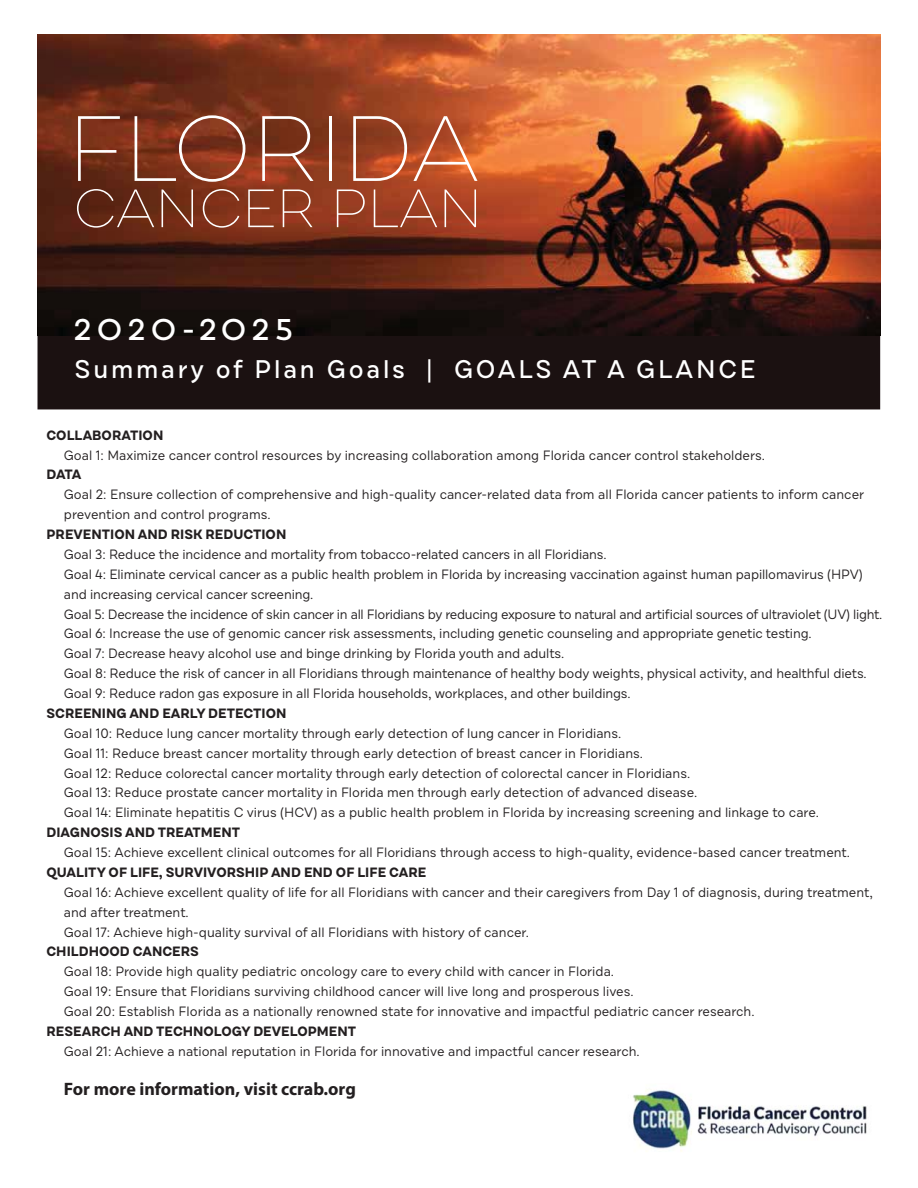
<style>
.page{position:relative;width:918px;height:1188px;background:#fff}
.page>*{position:absolute;margin:0;border:0;box-sizing:border-box;transform-origin:0 0}
.t1{font:100 92.55px "Draft A";letter-spacing:-.02em;color:#fff}
.t2{font:100 53.85px "Draft A";letter-spacing:-.02em;color:#fff}
.t3{font:500 30px "Draft A";letter-spacing:.17em;color:#fff}
.t4{font:500 25.5px "Draft C";letter-spacing:.11em;color:#fff}
.t5{font:700 18px "Myriad Pro";color:#231f20}
.t6{font:13.5px/19.8px "Draft C";color:#231f20}
.t7{font:700 13.5px "Draft C";color:#231f20}
</style>
<div class="page">
<div style="left:38px;top:322px;width:841px;height:87px;background:#1b1111"></div>
<img style="left:38px;top:35px;width:842px;height:300px">
<img style="left:633px;top:1089px;width:234px;height:63px">
<h1 class="t1" style="left:66px;top:95px;width:415px">FLORIDA</h1>
<h2 class="t2" style="left:73px;top:177px;width:411px">CANCER PLAN</h2>
<h3 class="t3" style="left:74px;top:312px;width:221px">2O2O-2O25</h3>
<h3 class="t4" style="left:75px;top:354px;width:683px">Summary of Plan Goals | GOALS AT A GLANCE</h3>
<p class="t7" style="left:46px;top:427px;width:118px">COLLABORATION</p>
<p class="t6" style="left:64px;top:446px;width:703px">Goal 1: Maximize cancer control resources by increasing collaboration among Florida cancer control stakeholders.</p>
<p class="t7" style="left:46px;top:467px;width:37px">DATA</p>
<p class="t6" style="left:64px;top:486px;width:802px">Goal 2: Ensure collection of comprehensive and high-quality cancer-related data from all Florida cancer patients to inform cancer prevention and control programs.</p>
<p class="t7" style="left:47px;top:527px;width:241px">PREVENTION AND RISK REDUCTION</p>
<p class="t6" style="left:64px;top:546px;width:820px">Goal 3: Reduce the incidence and mortality from tobacco-related cancers in all Floridians.<br>Goal 4: Eliminate cervical cancer as a public health problem in Florida by increasing vaccination against human papillomavirus (HPV) and increasing cervical cancer screening.<br>Goal 5: Decrease the incidence of skin cancer in all Floridians by reducing exposure to natural and artificial sources of ultraviolet (UV) light.<br>Goal 6: Increase the use of genomic cancer risk assessments, including genetic counseling and appropriate genetic testing.<br>Goal 7: Decrease heavy alcohol use and binge drinking by Florida youth and adults.<br>Goal 8: Reduce the risk of cancer in all Floridians through maintenance of healthy body weights, physical activity, and healthful diets.<br>Goal 9: Reduce radon gas exposure in all Florida households, workplaces, and other buildings.</p>
<p class="t7" style="left:47px;top:705px;width:241px">SCREENING AND EARLY DETECTION</p>
<p class="t6" style="left:64px;top:724px;width:757px">Goal 10: Reduce lung cancer mortality through early detection of lung cancer in Floridians.<br>Goal 11: Reduce breast cancer mortality through early detection of breast cancer in Floridians.<br>Goal 12: Reduce colorectal cancer mortality through early detection of colorectal cancer in Floridians.<br>Goal 13: Reduce prostate cancer mortality in Florida men through early detection of advanced disease.<br>Goal 14: Eliminate hepatitis C virus (HCV) as a public health problem in Florida by increasing screening and linkage to care.</p>
<p class="t7" style="left:47px;top:825px;width:195px">DIAGNOSIS AND TREATMENT</p>
<p class="t6" style="left:64px;top:844px;width:788px">Goal 15: Achieve excellent clinical outcomes for all Floridians through access to high-quality, evidence-based cancer treatment.</p>
<p class="t7" style="left:46px;top:864px;width:382px">QUALITY OF LIFE, SURVIVORSHIP AND END OF LIFE CARE</p>
<p class="t6" style="left:64px;top:883px;width:810px">Goal 16: Achieve excellent quality of life for all Floridians with cancer and their caregivers from Day 1 of diagnosis, during treatment, and after treatment.<br>Goal 17: Achieve high-quality survival of all Floridians with history of cancer.</p>
<p class="t7" style="left:47px;top:944px;width:154px">CHILDHOOD CANCERS</p>
<p class="t6" style="left:64px;top:963px;width:692px">Goal 18: Provide high quality pediatric oncology care to every child with cancer in Florida.<br>Goal 19: Ensure that Floridians surviving childhood cancer will live long and prosperous lives.<br>Goal 20: Establish Florida as a nationally renowned state for innovative and impactful pediatric cancer research.</p>
<p class="t7" style="left:47px;top:1023px;width:311px">RESEARCH AND TECHNOLOGY DEVELOPMENT</p>
<p class="t6" style="left:64px;top:1042px;width:577px">Goal 21: Achieve a national reputation in Florida for innovative and impactful cancer research.</p>
<h3 class="t5" style="left:64px;top:1078px;width:293px">For more information, visit ccrab.org</h3>
</div>
